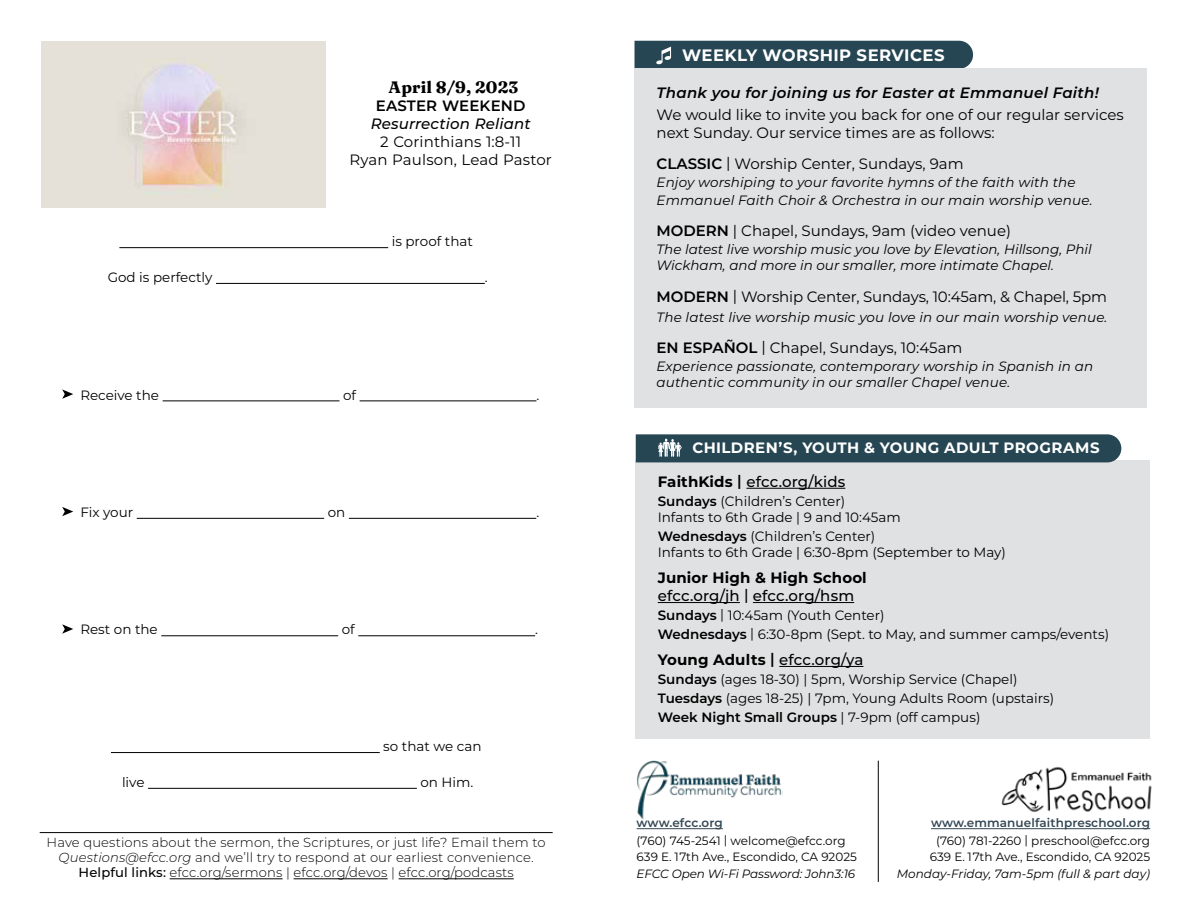
<style>
.page{position:relative;width:1188px;height:918px;background:#fff}
.page>*{position:absolute;margin:0;border:0;box-sizing:border-box;transform-origin:0 0}
.t1{font:700 16.5px "Montserrat";letter-spacing:.025em;color:#fff}
.t2{font:900 16.5px "Fraunces 9 pt";letter-spacing:.01em;color:#000}
.t3{font:15px/18px "Montserrat";color:#000;text-align:center}
.t4{font:500 15px "Montserrat";letter-spacing:.01em;color:#000}
.t5{font:italic 600 15px "Montserrat";letter-spacing:.02em;color:#000}
.t6{font:700 15px "Montserrat";letter-spacing:.01em;color:#000}
.t7{font:700 15px "Montserrat";letter-spacing:.03em;color:#fff}
.t8{font:italic 500 15px "Montserrat";letter-spacing:.01em;color:#000}
.t9{font:600 15px "Montserrat";letter-spacing:.01em;color:#000}
.t10{font:13.5px/18.9px "Montserrat";color:#000}
.t11{font:italic 13.5px/16.2px "Montserrat";letter-spacing:.01em;color:#000}
.t12{font:300 13.2px/15px "Montserrat";letter-spacing:.01em;color:#000;text-align:center}
.t13{font:12px/15.5px "Montserrat";color:#000}
.t14{font:italic 12px "Montserrat";letter-spacing:-.01em;color:#000}
.t15{font:600 12px "Montserrat";letter-spacing:.01em;color:#344855}
.s1{font-style:italic}
.s2{font-weight:500}
.s3{font-weight:600}
.s4{font-weight:700}
</style>
<div class="page">
<hr style="left:40px;top:832px;width:513px;height:1px;background:#000">
<hr style="left:170px;top:878px;width:113px;height:1px;background:#000">
<hr style="left:294px;top:878px;width:94px;height:1px;background:#000">
<hr style="left:399px;top:878px;width:115px;height:1px;background:#000">
<img style="left:41px;top:42px;width:285px;height:166px">
<hr style="left:119px;top:247px;width:269px;height:1px;background:#000">
<hr style="left:216px;top:283px;width:269px;height:1px;background:#000">
<hr style="left:163px;top:401px;width:177px;height:1px;background:#000">
<hr style="left:360px;top:401px;width:176px;height:1px;background:#000">
<hr style="left:137px;top:518px;width:187px;height:1px;background:#000">
<hr style="left:349px;top:518px;width:187px;height:1px;background:#000">
<hr style="left:161px;top:635px;width:177px;height:1px;background:#000">
<hr style="left:358px;top:635px;width:177px;height:1px;background:#000">
<hr style="left:111px;top:752px;width:269px;height:1px;background:#000">
<hr style="left:148px;top:788px;width:269px;height:1px;background:#000">
<svg style="left:62px;top:389px;width:11px;height:10px"></svg>
<svg style="left:62px;top:507px;width:11px;height:9px"></svg>
<svg style="left:62px;top:624px;width:11px;height:10px"></svg>
<div style="left:634px;top:69px;width:514px;height:339px;background:#e0e1e2"></div>
<div style="left:636px;top:461px;width:514px;height:278px;background:#e0e1e2"></div>
<hr style="left:746px;top:488px;width:99px;height:1px;background:#000">
<hr style="left:658px;top:602px;width:82px;height:1px;background:#000">
<hr style="left:753px;top:602px;width:101px;height:1px;background:#000">
<hr style="left:779px;top:666px;width:84px;height:1px;background:#000">
<img style="left:1001px;top:766px;width:151px;height:47px">
<hr style="left:637px;top:828px;width:86px;height:1px;background:#344855">
<img style="left:637px;top:760px;width:146px;height:60px">
<hr style="left:878px;top:761px;width:1px;height:121px;background:#000">
<hr style="left:931px;top:828px;width:219px;height:1px;background:#344855">
<div style="left:634px;top:41px;width:339px;height:28px;background:#264653"></div>
<div style="left:636px;top:434px;width:485px;height:28px;background:#264653"></div>
<p class="t2" style="left:389px;top:75px;width:131px">April 8/9, 2023</p>
<p class="t9" style="left:376px;top:95px;width:151px">EASTER WEEKEND</p>
<p class="t8" style="left:371px;top:114px;width:162px">Resurrection Reliant</p>
<p class="t3" style="left:349px;top:133px;width:204px">2 Corinthians 1:8-11<br>Ryan Paulson, Lead Pastor</p>
<p class="t10" style="left:392px;top:232px;width:83px">is proof that</p>
<p class="t10" style="left:108px;top:267px;width:106px">God is perfectly</p>
<p class="t10" style="left:485px;top:267px;width:4px">.</p>
<p class="t10" style="left:80px;top:385px;width:80px">Receive the</p>
<p class="t10" style="left:343px;top:385px;width:15px">of</p>
<p class="t10" style="left:536px;top:385px;width:4px">.</p>
<p class="t10" style="left:80px;top:502px;width:54px">Fix your</p>
<p class="t10" style="left:328px;top:502px;width:19px">on</p>
<p class="t10" style="left:536px;top:502px;width:4px">.</p>
<p class="t10" style="left:80px;top:620px;width:79px">Rest on the</p>
<p class="t10" style="left:342px;top:620px;width:15px">of</p>
<p class="t10" style="left:535px;top:620px;width:4px">.</p>
<p class="t10" style="left:383px;top:736px;width:100px">so that we can</p>
<p class="t10" style="left:122px;top:772px;width:24px">live</p>
<p class="t10" style="left:420px;top:772px;width:54px">on Him.</p>
<p class="t12" style="left:47px;top:835px;width:501px">Have questions about the sermon, the Scriptures, or just life? Email them to<br><span class="s1">Questions@efcc.org</span> and we’ll try to respond at our earliest convenience.<br><span class="s2">Helpful links:</span> efcc.org/sermons | efcc.org/devos | efcc.org/podcasts</p>
<p class="t1" style="left:682px;top:43px;width:264px">WEEKLY WORSHIP SERVICES</p>
<p class="t5" style="left:657px;top:82px;width:444px">Thank you for joining us for Easter at Emmanuel Faith!</p>
<p class="t3" style="left:657px;top:105px;width:469px;text-align:left">We would like to invite you back for one of our regular services next Sunday. Our service times are as follows:</p>
<p class="t3" style="left:657px;top:154px;width:309px"><span class="s3">CLASSIC</span> | Worship Center, Sundays, 9am</p>
<p class="t11" style="left:657px;top:173px;width:438px;line-height:18px">Enjoy worshiping to your favorite hymns of the faith with the<br>Emmanuel Faith Choir &amp; Orchestra in our main worship venue.</p>
<p class="t3" style="left:657px;top:222px;width:356px"><span class="s3">MODERN</span> | Chapel, Sundays, 9am (video venue)</p>
<p class="t11" style="left:657px;top:241px;width:437px">The latest live worship music you love by Elevation, Hillsong, Phil<br>Wickham, and more in our smaller, more intimate Chapel.</p>
<p class="t3" style="left:657px;top:287px;width:452px"><span class="s3">MODERN</span> | Worship Center, Sundays, 10:45am, &amp; Chapel, 5pm</p>
<p class="t11" style="left:657px;top:308px;width:453px">The latest live worship music you love in our main worship venue.</p>
<p class="t3" style="left:657px;top:338px;width:307px"><span class="s3">EN ESPAÑOL</span> | Chapel, Sundays, 10:45am</p>
<p class="t11" style="left:657px;top:358px;width:438px">Experience passionate, contemporary worship in Spanish in an authentic community in our smaller Chapel venue.</p>
<p class="t7" style="left:692px;top:437px;width:409px">CHILDREN’S, YOUTH &amp; YOUNG ADULT PROGRAMS</p>
<p class="t4" style="left:658px;top:471px;width:189px"><span class="s4">FaithKids</span> <span class="s3">|</span> efcc.org/kids</p>
<p class="t10" style="left:658px;top:492px;width:245px;line-height:16.2px"><span class="s3">Sundays</span> (Children’s Center)<br>Infants to 6th Grade | 9 and 10:45am</p>
<p class="t10" style="left:658px;top:527px;width:350px;line-height:16.2px"><span class="s3">Wednesdays</span> (Children’s Center)<br>Infants to 6th Grade | 6:30-8pm (September to May)</p>
<p class="t6" style="left:658px;top:567px;width:211px">Junior High &amp; High School</p>
<p class="t4" style="left:658px;top:585px;width:198px">efcc.org/jh | efcc.org/hsm</p>
<p class="t10" style="left:658px;top:605px;width:453px"><span class="s3">Sundays</span> | 10:45am (Youth Center)<br><span class="s3">Wednesdays</span> | 6:30-8pm (Sept. to May, and summer camps/events)</p>
<p class="t6" style="left:658px;top:649px;width:207px">Young Adults <span class="s3">|</span> <span class="s2">efcc.org/ya</span></p>
<p class="t10" style="left:658px;top:669px;width:398px"><span class="s3">Sundays</span> (ages 18-30) | 5pm, Worship Service (Chapel)<br><span class="s3">Tuesdays</span> (ages 18-25) | 7pm, Young Adults Room (upstairs)<br><span class="s3">Week Night Small Groups</span> | 7-9pm (off campus)</p>
<p class="t15" style="left:637px;top:815px;width:88px">www.efcc.org</p>
<p class="t13" style="left:637px;top:833px;width:222px">(760) 745-2541 | welcome@efcc.org<br>639 E. 17th Ave., Escondido, CA 92025</p>
<p class="t14" style="left:637px;top:865px;width:220px">EFCC Open Wi-Fi Password: John3:16</p>
<p class="t15" style="left:931px;top:815px;width:221px">www.emmanuelfaithpreschool.org</p>
<p class="t13" style="left:930px;top:833px;width:222px;text-align:center">(760) 781-2260 | preschool@efcc.org<br>639 E. 17th Ave., Escondido, CA 92025</p>
<p class="t14" style="left:897px;top:865px;width:255px">Monday-Friday, 7am-5pm (full &amp; part day)</p>
</div>
